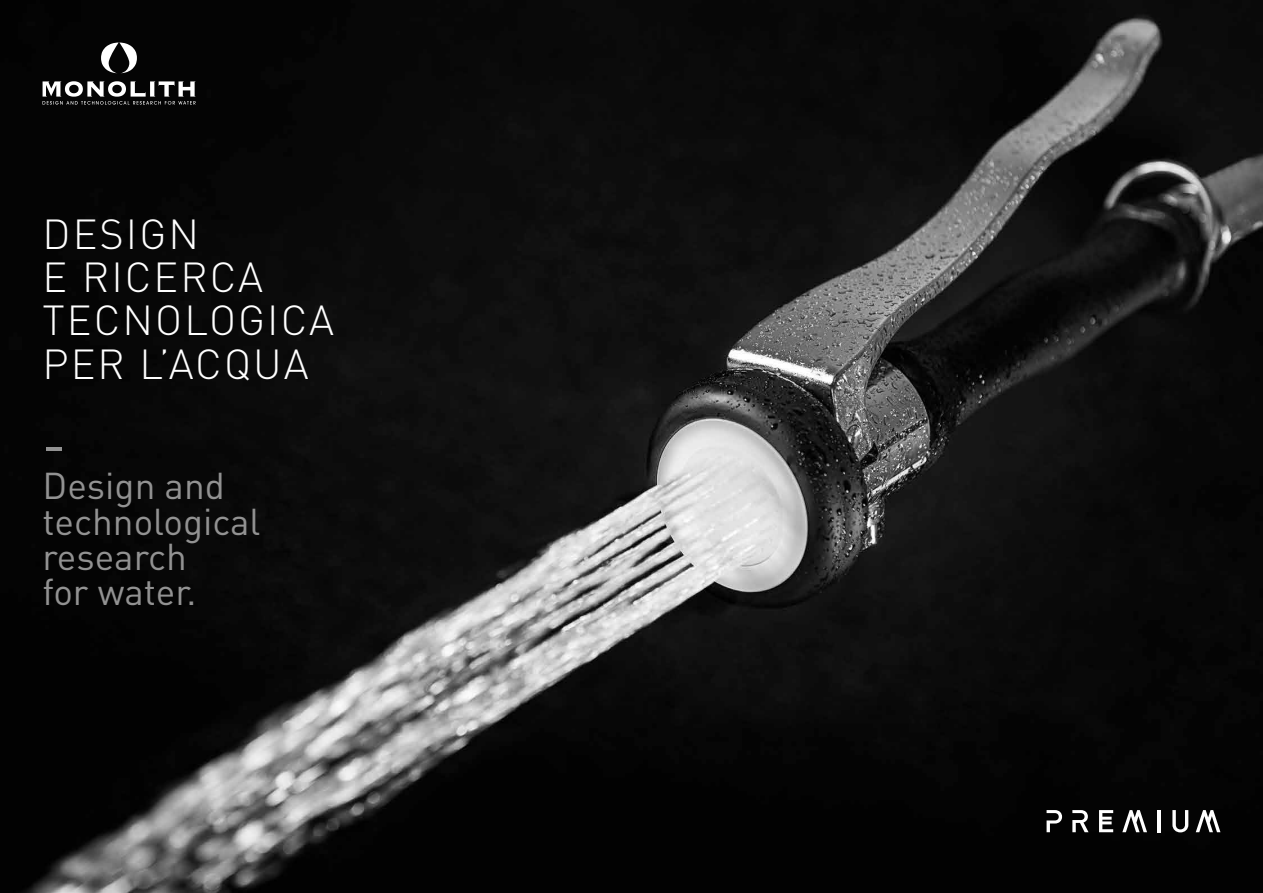
<style>
.page{position:relative;width:1263px;height:893px;background:#fff}
.page>*{position:absolute;margin:0;border:0;box-sizing:border-box;transform-origin:0 0}
.t1{font:55.28px "DIN Pro";color:#929292}
.t2{font:300 41.47px/43.4px "DIN Pro";letter-spacing:.05em;color:#fff}
.t3{font:36.9px/35.2px "DIN Pro";color:#929292}
</style>
<div class="page">
<img style="left:0;top:0;width:1263px;height:893px">
<svg style="left:101px;top:43px;width:36px;height:30px"></svg>
<svg style="left:43px;top:81px;width:153px;height:24px"></svg>
<svg style="left:1046px;top:810px;width:16px;height:22px"></svg>
<svg style="left:1072px;top:810px;width:16px;height:22px"></svg>
<hr style="left:1157px;top:810px;width:4px;height:22px;background:#fff">
<svg style="left:1172px;top:810px;width:16px;height:22px"></svg>
<svg style="left:1099px;top:810px;width:14px;height:22px"></svg>
<svg style="left:1122px;top:810px;width:25px;height:22px"></svg>
<svg style="left:1196px;top:810px;width:24px;height:22px"></svg>
<p class="t2" style="left:43px;top:210px;width:293px">DESIGN<br>E RICERCA<br>TECNOLOGICA<br>PER L’ACQUA</p>
<h1 class="t1" style="left:43px;top:407px;width:25px">-</h1>
<p class="t3" style="left:43px;top:467px;width:219px">Design and technological research<br>for water.</p>
</div>
